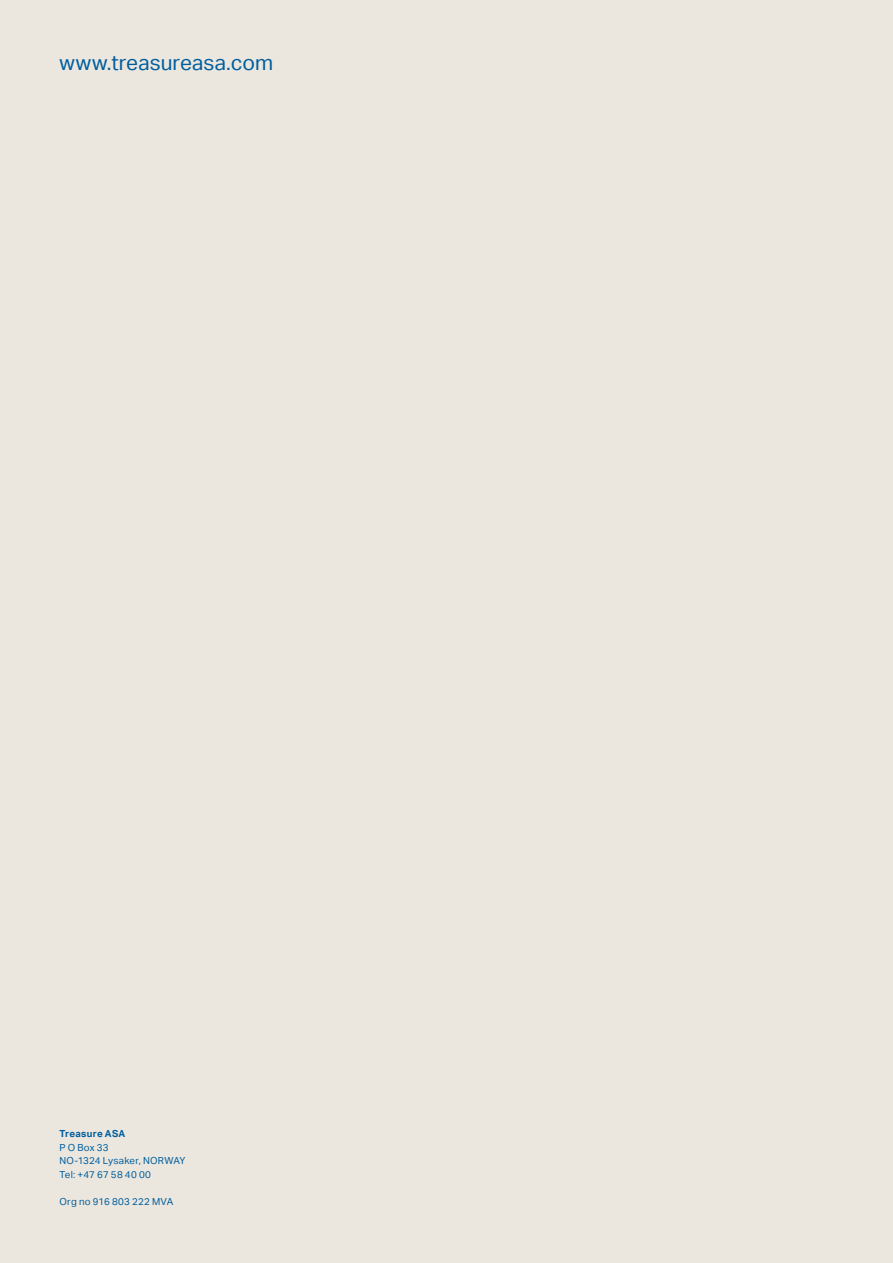
<style>
.page{position:relative;width:893px;height:1263px;background:#ece7de}
.page>*{position:absolute;margin:0;border:0;box-sizing:border-box;transform-origin:0 0}
.t1{font:21px "Aktiv Grotesk";letter-spacing:.005em;color:#005e9e}
.t2{font:9.75px/13.5px "Aktiv Grotesk";letter-spacing:.025em;color:#005e9e}
.t3{font:700 9.75px "Aktiv Grotesk";letter-spacing:.03em;color:#005e9e}
</style>
<div class="page">
<h1 class="t1" style="left:60px;top:50px;width:215px">www.treasureasa.com</h1>
<p class="t3" style="left:60px;top:1128px;width:67px">Treasure ASA</p>
<p class="t2" style="left:60px;top:1140px;width:127px">P O Box 33<br>NO-1324 Lysaker, NORWAY<br>Tel: +47 67 58 40 00</p>
<p class="t2" style="left:60px;top:1194px;width:115px">Org no 916 803 222 MVA</p>
</div>
